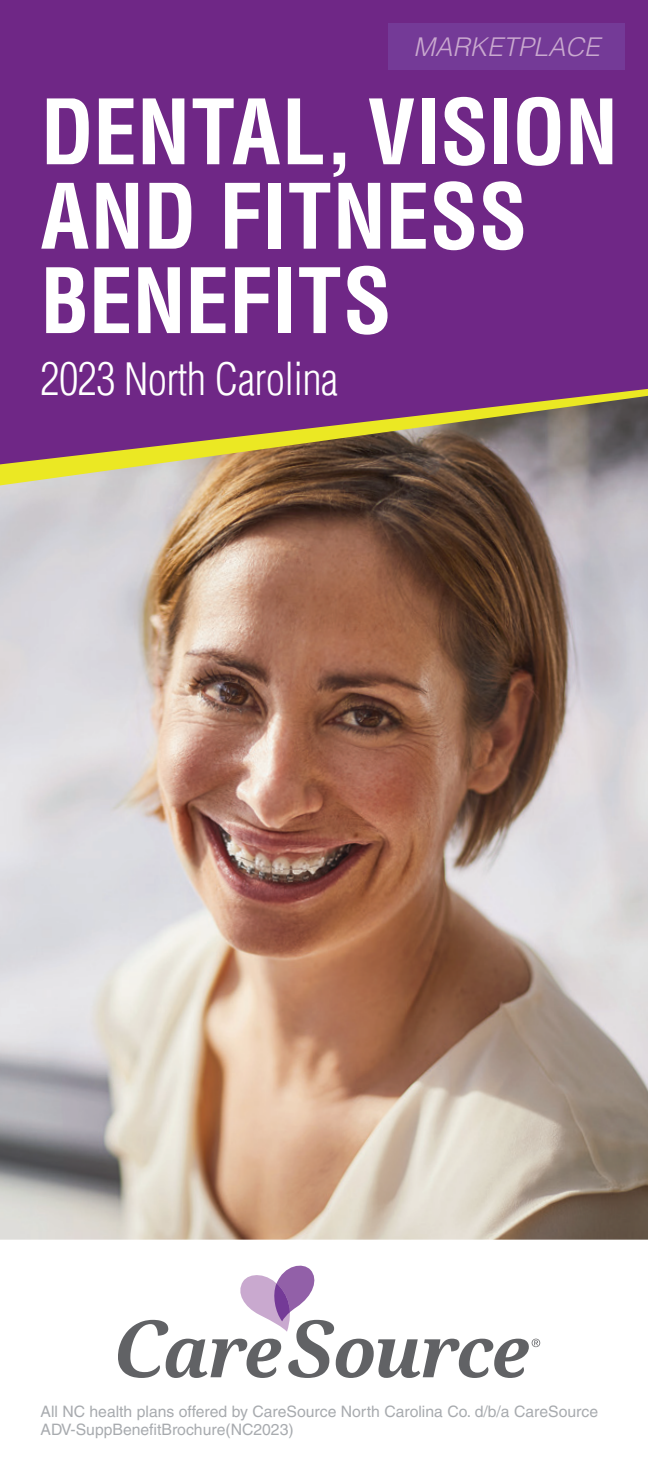
<style>
.page{position:relative;width:648px;height:1458px;background:#fff}
.page>*{position:absolute;margin:0;border:0;box-sizing:border-box;transform-origin:0 0}
.t1{font:700 condensed 87.75px/84.4px "Helvetica LT Pro";letter-spacing:-.005em;color:#fff}
.t2{font:300 condensed 43.43px "Helvetica LT Pro";letter-spacing:-.015em;color:#fff}
.t3{font:italic 300 25.88px "Helvetica LT Pro";letter-spacing:.005em;color:#c9a9cf}
.t4{font:15.75px/18px "Helvetica LT Pro";color:#a8abaf}
</style>
<div class="page">
<img style="left:0;top:485px;width:648px;height:755px">
<div style="left:0;top:0;width:648px;height:389px;background:#6f2786"></div>
<svg style="left:0;top:389px;width:648px;height:96px;background:#876367"></svg>
<div style="left:388px;top:23px;width:237px;height:47px;background:#743a97"></div>
<svg style="left:118px;top:1266px;width:422px;height:112px"></svg>
<p class="t3" style="left:413px;top:30px;width:188px">MARKETPLACE</p>
<h1 class="t1" style="left:40px;top:88px;width:579px">DENTAL, VISION<br>AND FITNESS<br>BENEFITS</h1>
<h2 class="t2" style="left:40px;top:352px;width:299px">2023 North Carolina</h2>
<p class="t4" style="left:40px;top:1403px;width:559px">All NC health plans offered by CareSource North Carolina Co. d/b/a CareSource<br>ADV-SuppBenefitBrochure(NC2023)</p>
</div>
